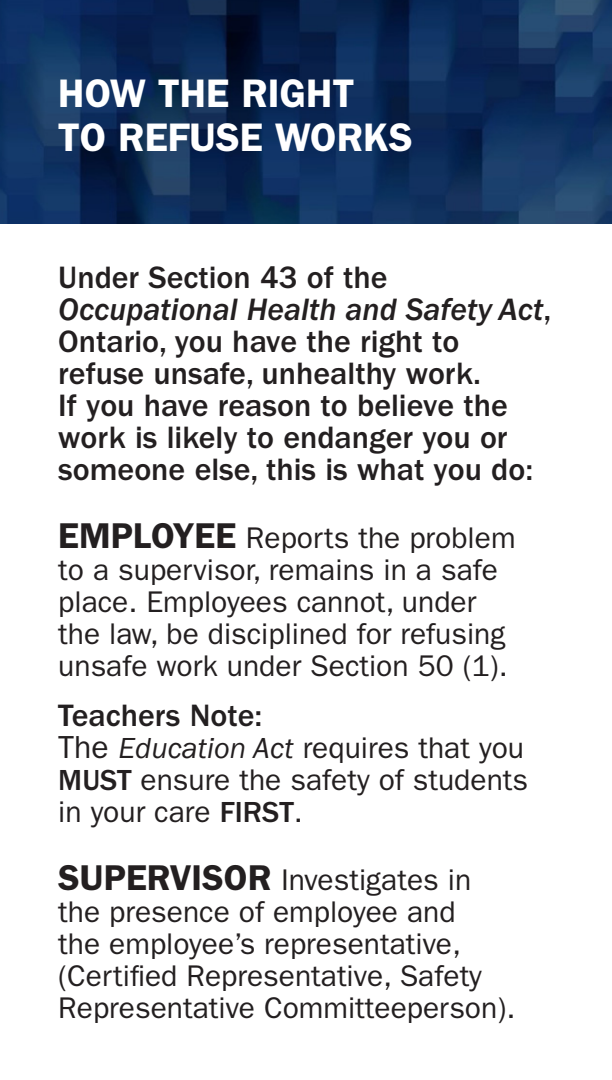
<style>
.page{position:relative;width:612px;height:1080px;background:#fff}
.page>*{position:absolute;margin:0;border:0;box-sizing:border-box;transform-origin:0 0}
.t1{font:600 40px "ITC Franklin Gothic Std";color:#fff}
.t2{font:500 32px/32px "ITC Franklin Gothic Std";color:#231f20}
.t3{font:30px/32px "ITC Franklin Gothic Std";color:#231f20}
.s1{font-family:"ITC Franklin Gothic Std Med It";font-weight:400}
.s2{font-weight:600;font-size:36px}
.s3{font-size:32px}
.s4{font-style:italic}
.s5{font-weight:500}
</style>
<div class="page">
<img style="left:0;top:0;width:612px;height:223px">
<p class="t1" style="left:58px;top:70px;width:298px">HOW THE RIGHT</p>
<p class="t1" style="left:58px;top:114px;width:356px">TO REFUSE WORKS</p>
<p class="t2" style="left:58px;top:262px;width:494px">Under Section 43 of the<br><span class="s1">Occupational Health and Safety Act</span>,<br>Ontario, you have the right to refuse unsafe, unhealthy work.<br>If you have reason to believe the work is likely to endanger you or someone else, this is what you do:</p>
<p class="t3" style="left:58px;top:522px;width:459px"><span class="s2">EMPLOYEE</span> Reports the problem to a supervisor, remains in a safe place. Employees cannot, under the law, be disciplined for refusing unsafe work under Section 50 (1).</p>
<p class="t2" style="left:58px;top:700px;width:206px">Teachers Note:</p>
<p class="t3" style="left:58px;top:732px;width:471px"><span class="s3">The</span> <span class="s4">Education Act</span> requires that you<br><span class="s5">MUST</span> ensure the safety of students in your care <span class="s5">FIRST</span>.</p>
<p class="t3" style="left:58px;top:864px;width:459px"><span class="s2">SUPERVISOR</span> Investigates in the presence of employee and<br>the employee’s representative, (Certified Representative, Safety<br>Representative Committeeperson).</p>
</div>
